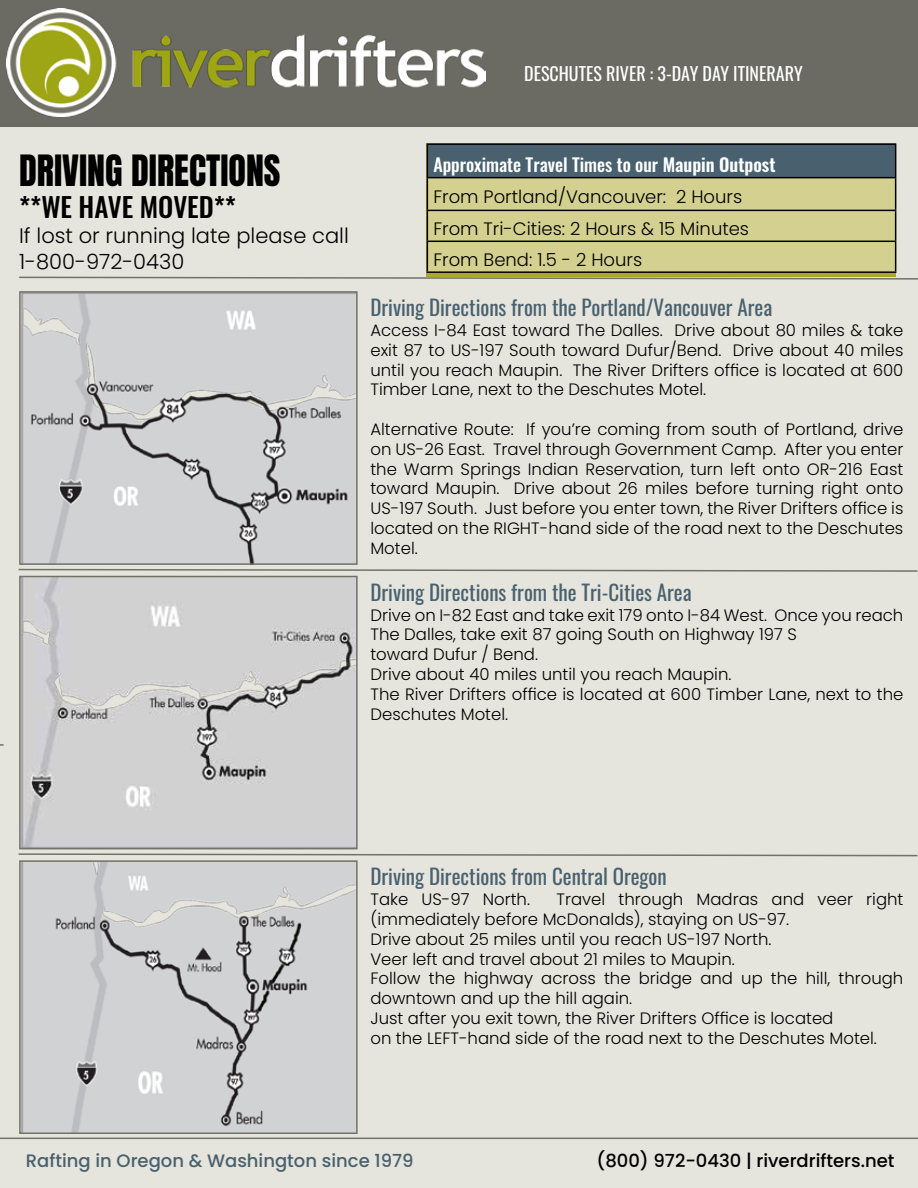
<style>
.page{position:relative;width:918px;height:1188px;background:#e5e4dd}
.page>*{position:absolute;margin:0;border:0;box-sizing:border-box;transform-origin:0 0}
.t1{font:36px "Anton";color:#000}
.t2{font:500 27px "Oswald";color:#000}
.t3{font:21px "Oswald";color:#49616e}
.t4{font:300 21px/25.2px "Poppins";color:#000}
.t5{font:300 18px/32.7px "Poppins";color:#000}
.t6{font:500 18px "Oswald";color:#fff}
.t7{font:500 18px "Poppins";color:#49616e}
.t8{font:18px "Oswald";color:#fff}
.t9{font:500 18px "Poppins";color:#000}
.t10{font:300 16.5px/19.8px "Poppins";color:#000;text-align:justify}
.s1{font-weight:600}
</style>
<div class="page">
<div style="left:0;top:0;width:918px;height:127px;background:#6b6b64"></div>
<img style="left:7px;top:8px;width:479px;height:108px">
<hr style="left:0;top:1138px;width:918px;height:1px;background:#737268">
<img style="left:22px;top:294px;width:333px;height:268px">
<div style="left:19px;top:291px;width:339px;height:274px;border:2px solid #737268"></div>
<div style="left:427px;top:144px;width:469px;height:34px;background:#49616e"></div>
<div style="left:428px;top:178px;width:467px;height:63px;background:#d4d08f"></div>
<hr style="left:427px;top:143px;width:469px;height:2px;background:#000">
<hr style="left:427px;top:145px;width:1px;height:32px;background:#000">
<hr style="left:895px;top:145px;width:1px;height:32px;background:#000">
<hr style="left:427px;top:177px;width:469px;height:1px;background:#000">
<hr style="left:427px;top:178px;width:1px;height:32px;background:#000">
<hr style="left:895px;top:178px;width:1px;height:32px;background:#000">
<hr style="left:427px;top:210px;width:469px;height:1px;background:#000">
<hr style="left:427px;top:211px;width:1px;height:30px;background:#000">
<hr style="left:895px;top:211px;width:1px;height:30px;background:#000">
<hr style="left:427px;top:241px;width:469px;height:1px;background:#000">
<img style="left:22px;top:863px;width:333px;height:268px">
<div style="left:19px;top:860px;width:339px;height:274px;border:2px solid #737268"></div>
<img style="left:22px;top:579px;width:333px;height:267px">
<div style="left:19px;top:576px;width:339px;height:273px;border:2px solid #737268"></div>
<svg style="left:19px;top:242px;width:899px;height:38px"></svg>
<svg style="left:18px;top:853px;width:900px;height:4px"></svg>
<svg style="left:18px;top:568px;width:900px;height:4px"></svg>
<p class="t8" style="left:524px;top:58px;width:280px">DESCHUTES RIVER : 3-DAY DAY ITINERARY</p>
<h1 class="t1" style="left:19px;top:152px;width:263px">DRIVING DIRECTIONS</h1>
<h2 class="t2" style="left:19px;top:183px;width:218px">**WE HAVE MOVED**</h2>
<p class="t4" style="left:19px;top:224px;width:331px">If lost or running late please call<br>1-800-972-0430</p>
<p class="t6" style="left:433px;top:148px;width:344px">Approximate Travel Times to our <span class="s1">Maupin Outpost</span></p>
<p class="t5" style="left:433px;top:180px;width:317px">From Portland/Vancouver: 2 Hours<br>From Tri-Cities: 2 Hours &amp; 15 Minutes</p>
<p class="t5" style="left:433px;top:244px;width:210px">From Bend: 1.5 - 2 Hours</p>
<p class="t3" style="left:370px;top:289px;width:403px">Driving Directions from the Portland/Vancouver Area</p>
<p class="t10" style="left:370px;top:320px;width:534px">Access I-84 East toward The Dalles. Drive about 80 miles &amp; take exit 87 to US-197 South toward Dufur/Bend. Drive about 40 miles until you reach Maupin. The River Drifters office is located at 600<br>Timber Lane, next to the Deschutes Motel.</p>
<p class="t10" style="left:370px;top:419px;width:534px">Alternative Route: If you’re coming from south of Portland, drive on US-26 East. Travel through Government Camp. After you enter the Warm Springs Indian Reservation, turn left onto OR-216 East toward Maupin. Drive about 26 miles before turning right onto US-197 South. Just before you enter town, the River Drifters office is located on the RIGHT-hand side of the road next to the Deschutes Motel.</p>
<p class="t3" style="left:370px;top:574px;width:323px">Driving Directions from the Tri-Cities Area</p>
<p class="t10" style="left:370px;top:605px;width:534px;text-align:left">Drive on I-82 East and take exit 179 onto I-84 West. Once you reach The Dalles, take exit 87 going South on Highway 197 S<br>toward Dufur / Bend.<br>Drive about 40 miles until you reach Maupin.<br>The River Drifters office is located at 600 Timber Lane, next to the Deschutes Motel.</p>
<p class="t3" style="left:370px;top:858px;width:298px">Driving Directions from Central Oregon</p>
<p class="t10" style="left:370px;top:890px;width:161px">Take US-97 North.</p>
<p class="t10" style="left:370px;top:890px;width:535px;text-align:left;text-indent:186px">Travel through Madras and veer right (immediately before McDonalds), staying on US-97.<br>Drive about 25 miles until you reach US-197 North.<br>Veer left and travel about 21 miles to Maupin.<br>Follow the highway across the bridge and up the hill, through downtown and up the hill again.<br>Just after you exit town, the River Drifters Office is located<br>on the LEFT-hand side of the road next to the Deschutes Motel.</p>
<p class="t7" style="left:26px;top:1150px;width:389px">Rafting in Oregon &amp; Washington since 1979</p>
<p class="t9" style="left:597px;top:1150px;width:300px">(800) 972-0430 | riverdrifters.net</p>
</div>
